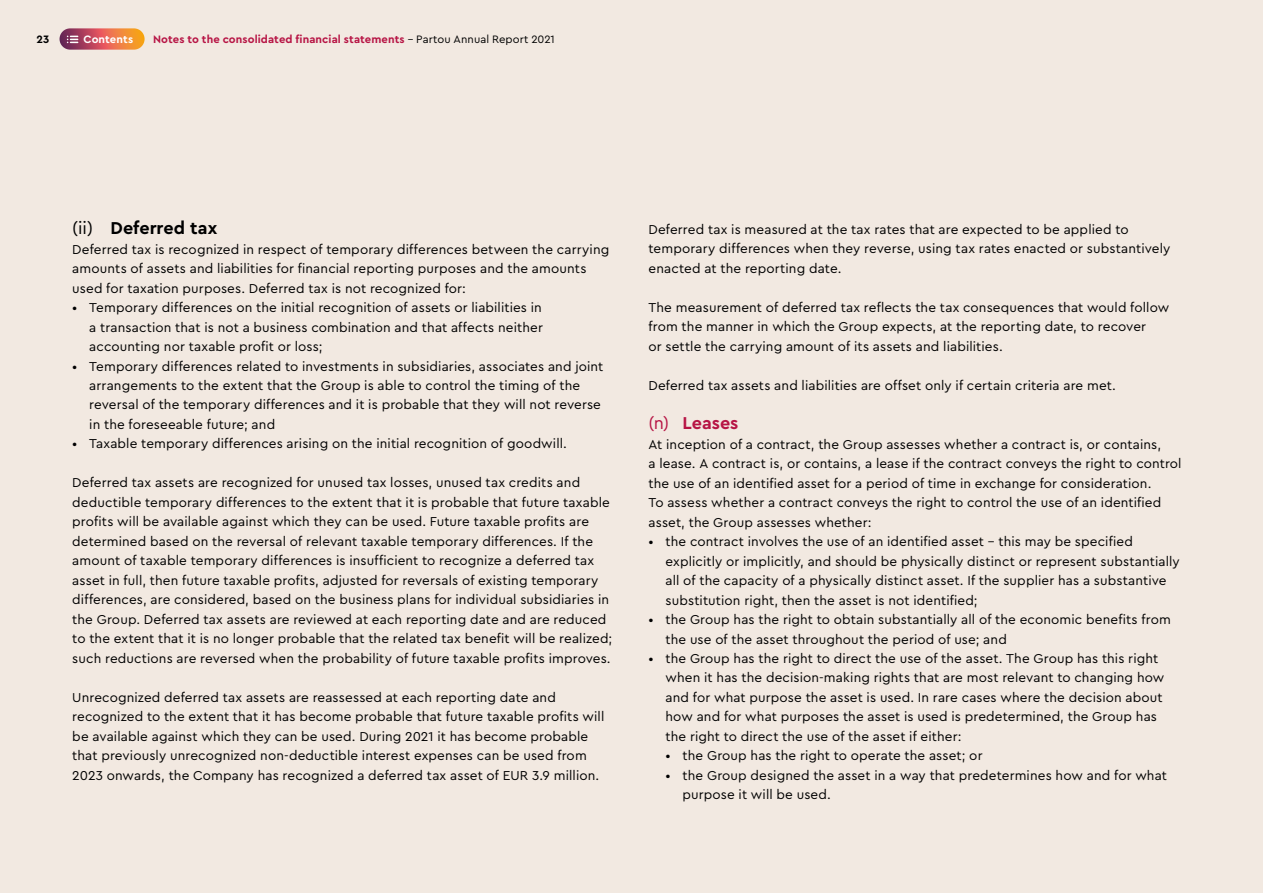
<style>
.page{position:relative;width:1263px;height:893px;background:#f2e9e1}
.page>*{position:absolute;margin:0;border:0;box-sizing:border-box;transform-origin:0 0}
.t1{font:700 18px "Cera Pro";color:#000}
.t2{font:700 18px "Cera Pro";color:#b71545}
.t3{font:13.5px/19.5px "Cera Pro";letter-spacing:.01em;color:#000}
.t4{font:700 11.25px "Cera Pro";letter-spacing:.01em;color:#b71545}
.t5{font:700 11.25px "Cera Pro";letter-spacing:.005em;color:#fff}
.t6{font:700 11.25px "Cera Pro";color:#000}
.s1{font-weight:400;color:#000}
.s2{font-weight:400}
</style>
<div class="page">
<svg style="left:60px;top:28px;width:85px;height:22px;background:#cf6852"></svg>
<svg style="left:67px;top:36px;width:11px;height:7px"></svg>
<p class="t6" style="left:36px;top:32px;width:14px">23</p>
<p class="t5" style="left:84px;top:32px;width:51px">Contents</p>
<p class="t4" style="left:153px;top:32px;width:403px">Notes to the consolidated financial statements <span class="s1">- Partou Annual Report 2021</span></p>
<h1 class="t1" style="left:72px;top:216px;width:146px"><span class="s2">(ii)</span> Deferred tax</h1>
<p class="t3" style="left:72px;top:239px;width:539px">Deferred tax is recognized in respect of temporary differences between the carrying amounts of assets and liabilities for financial reporting purposes and the amounts used for taxation purposes. Deferred tax is not recognized for:</p>
<p class="t3" style="left:89px;top:297px;width:455px;text-align:justify;text-indent:-17px">• Temporary differences on the initial recognition of assets or liabilities in a transaction that is not a business combination and that affects neither accounting nor taxable profit or loss;</p>
<p class="t3" style="left:89px;top:356px;width:516px;text-indent:-17px">• Temporary differences related to investments in subsidiaries, associates and joint arrangements to the extent that the Group is able to control the timing of the reversal of the temporary differences and it is probable that they will not reverse in the foreseeable future; and</p>
<p class="t3" style="left:72px;top:434px;width:496px">• Taxable temporary differences arising on the initial recognition of goodwill.</p>
<p class="t3" style="left:72px;top:473px;width:541px">Deferred tax assets are recognized for unused tax losses, unused tax credits and deductible temporary differences to the extent that it is probable that future taxable profits will be available against which they can be used. Future taxable profits are determined based on the reversal of relevant taxable temporary differences. If the amount of taxable temporary differences is insufficient to recognize a deferred tax asset in full, then future taxable profits, adjusted for reversals of existing temporary differences, are considered, based on the business plans for individual subsidiaries in the Group. Deferred tax assets are reviewed at each reporting date and are reduced to the extent that it is no longer probable that the related tax benefit will be realized; such reductions are reversed when the probability of future taxable profits improves.</p>
<p class="t3" style="left:72px;top:687px;width:533px">Unrecognized deferred tax assets are reassessed at each reporting date and recognized to the extent that it has become probable that future taxable profits will be available against which they can be used. During 2021 it has become probable that previously unrecognized non-deductible interest expenses can be used from 2023 onwards, the Company has recognized a deferred tax asset of EUR 3.9 million.</p>
<p class="t3" style="left:648px;top:219px;width:523px">Deferred tax is measured at the tax rates that are expected to be applied to temporary differences when they reverse, using tax rates enacted or substantively enacted at the reporting date.</p>
<p class="t3" style="left:648px;top:297px;width:522px">The measurement of deferred tax reflects the tax consequences that would follow from the manner in which the Group expects, at the reporting date, to recover<br>or settle the carrying amount of its assets and liabilities.</p>
<p class="t3" style="left:648px;top:375px;width:469px">Deferred tax assets and liabilities are offset only if certain criteria are met.</p>
<h1 class="t2" style="left:648px;top:411px;width:91px"><span class="s2">(n)</span> Leases</h1>
<p class="t3" style="left:648px;top:434px;width:535px">At inception of a contract, the Group assesses whether a contract is, or contains,<br>a lease. A contract is, or contains, a lease if the contract conveys the right to control the use of an identified asset for a period of time in exchange for consideration.<br>To assess whether a contract conveys the right to control the use of an identified asset, the Group assesses whether:</p>
<p class="t3" style="left:665px;top:531px;width:516px;text-indent:-17px">• the contract involves the use of an identified asset – this may be specified explicitly or implicitly, and should be physically distinct or represent substantially all of the capacity of a physically distinct asset. If the supplier has a substantive substitution right, then the asset is not identified;</p>
<p class="t3" style="left:665px;top:609px;width:507px;text-indent:-17px">• the Group has the right to obtain substantially all of the economic benefits from the use of the asset throughout the period of use; and</p>
<p class="t3" style="left:665px;top:648px;width:500px;text-indent:-17px">• the Group has the right to direct the use of the asset. The Group has this right when it has the decision-making rights that are most relevant to changing how and for what purpose the asset is used. In rare cases where the decision about how and for what purposes the asset is used is predetermined, the Group has the right to direct the use of the asset if either:</p>
<p class="t3" style="left:665px;top:746px;width:319px">• the Group has the right to operate the asset; or</p>
<p class="t3" style="left:682px;top:765px;width:486px;text-indent:-17px">• the Group designed the asset in a way that predetermines how and for what purpose it will be used.</p>
</div>
